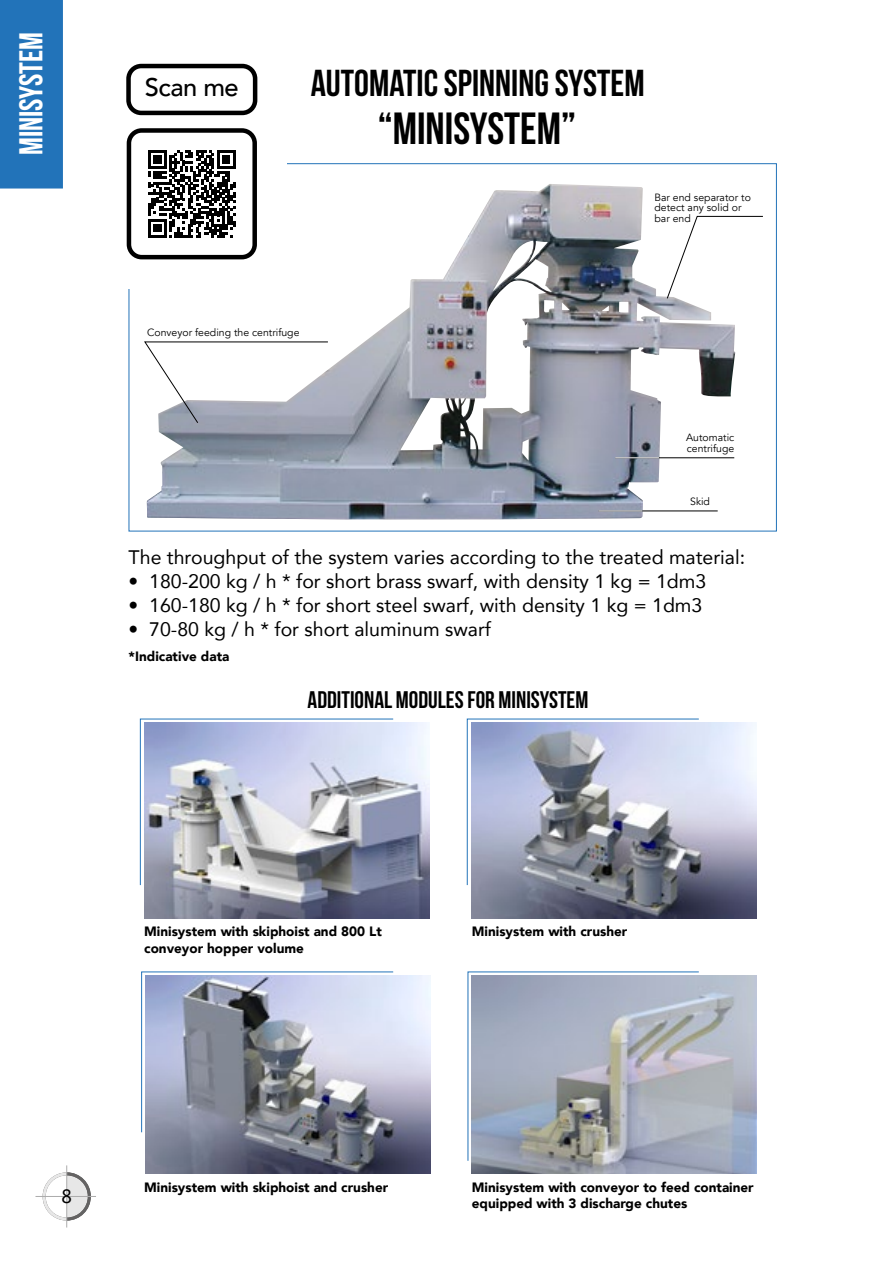
<style>
.page{position:relative;width:893px;height:1263px;background:#fff}
.page>*{position:absolute;margin:0;border:0;box-sizing:border-box;transform-origin:0 0}
.t1{font:45px "Bebas Neue";color:#000}
.t2{font:37.5px "Bebas Neue";color:#000}
.t3{font:33px "Bebas Neue";color:#fff}
.t4{font:500 25.5px "Avenir";letter-spacing:-.02em;color:#000}
.t5{font:24px "Bebas Neue";color:#000}
.t6{font:21px "Officina Sans Std";color:#000}
.t7{font:19.5px "Avenir";color:#000}
.t8{font:900 13.5px/16.2px "Avenir";color:#000}
.t9{font:10.5px/10.5px "Avenir";color:#000}
</style>
<div class="page">
<svg style="left:42px;top:1171px;width:49px;height:51px"></svg>
<hr style="left:66px;top:1165px;width:1px;height:62px;background:#acacac">
<hr style="left:36px;top:1196px;width:60px;height:1px;background:#acacac">
<div style="left:0;top:0;width:63px;height:189px;background:#2273b9"></div>
<svg style="left:140px;top:718px;width:254px;height:168px"></svg>
<svg style="left:466px;top:718px;width:234px;height:168px"></svg>
<svg style="left:141px;top:971px;width:253px;height:162px"></svg>
<svg style="left:467px;top:971px;width:233px;height:190px"></svg>
<img style="left:472px;top:976px;width:285px;height:197px">
<img style="left:144px;top:723px;width:285px;height:196px">
<img style="left:145px;top:976px;width:285px;height:198px">
<img style="left:471px;top:723px;width:285px;height:196px">
<img style="left:147px;top:184px;width:588px;height:335px">
<svg style="left:144px;top:341px;width:185px;height:83px"></svg>
<hr style="left:615px;top:457px;width:119px;height:1px;background:#000">
<hr style="left:615px;top:457px;width:44px;height:1px;background:#fff">
<hr style="left:599px;top:511px;width:119px;height:1px;background:#000">
<hr style="left:599px;top:511px;width:43px;height:1px;background:#fff">
<svg style="left:666px;top:216px;width:97px;height:83px"></svg>
<div style="left:99px;top:120px;width:188px;height:168px;background:#fff"></div>
<div style="left:127px;top:128px;width:130px;height:131px;border:4px solid #000;border-radius:13px"></div>
<svg style="left:148px;top:150px;width:87px;height:87px"></svg>
<div style="left:126px;top:64px;width:131px;height:51px;border:4px solid #000;border-radius:13px"></div>
<h3 class="t3" style="left:13px;top:155px;width:125px;rotate:-90deg">MINISYSTEM</h3>
<h3 class="t4" style="left:145px;top:65px;width:95px">Scan me</h3>
<h2 class="t2" style="left:311px;top:62px;width:335px">AUTOMATIC SPINNING SYSTEM</h2>
<h1 class="t1" style="left:378px;top:104px;width:200px">“MINISYSTEM”</h1>
<p class="t9" style="left:654px;top:192px;width:98px">Bar end separator to detect any solid or bar end</p>
<p class="t9" style="left:147px;top:327px;width:154px">Conveyor feeding the centrifuge</p>
<p class="t9" style="left:686px;top:432px;width:50px">Automatic centrifuge</p>
<p class="t9" style="left:690px;top:496px;width:21px">Skid</p>
<p class="t7" style="left:129px;top:541px;width:618px">The throughput of the system varies according to the treated material:</p>
<p class="t7" style="left:129px;top:565px;width:579px">• 180-200 kg / h * for short brass swarf, with density 1 kg = 1dm3</p>
<p class="t7" style="left:129px;top:589px;width:575px">• 160-180 kg / h * for short steel swarf, with density 1 kg = 1dm3</p>
<p class="t7" style="left:129px;top:613px;width:364px">• 70-80 kg / h * for short aluminum swarf</p>
<p class="t8" style="left:129px;top:648px;width:102px">*Indicative data</p>
<p class="t5" style="left:308px;top:686px;width:282px">ADDITIONAL MODULES FOR MINISYSTEM</p>
<p class="t8" style="left:144px;top:923px;width:239px">Minisystem with skiphoist and 800 Lt conveyor hopper volume</p>
<p class="t8" style="left:472px;top:923px;width:157px">Minisystem with crusher</p>
<p class="t6" style="left:62px;top:1184px;width:12px">8</p>
<p class="t8" style="left:144px;top:1178px;width:245px">Minisystem with skiphoist and crusher</p>
<p class="t8" style="left:472px;top:1178px;width:283px">Minisystem with conveyor to feed container equipped with 3 discharge chutes</p>
</div>
